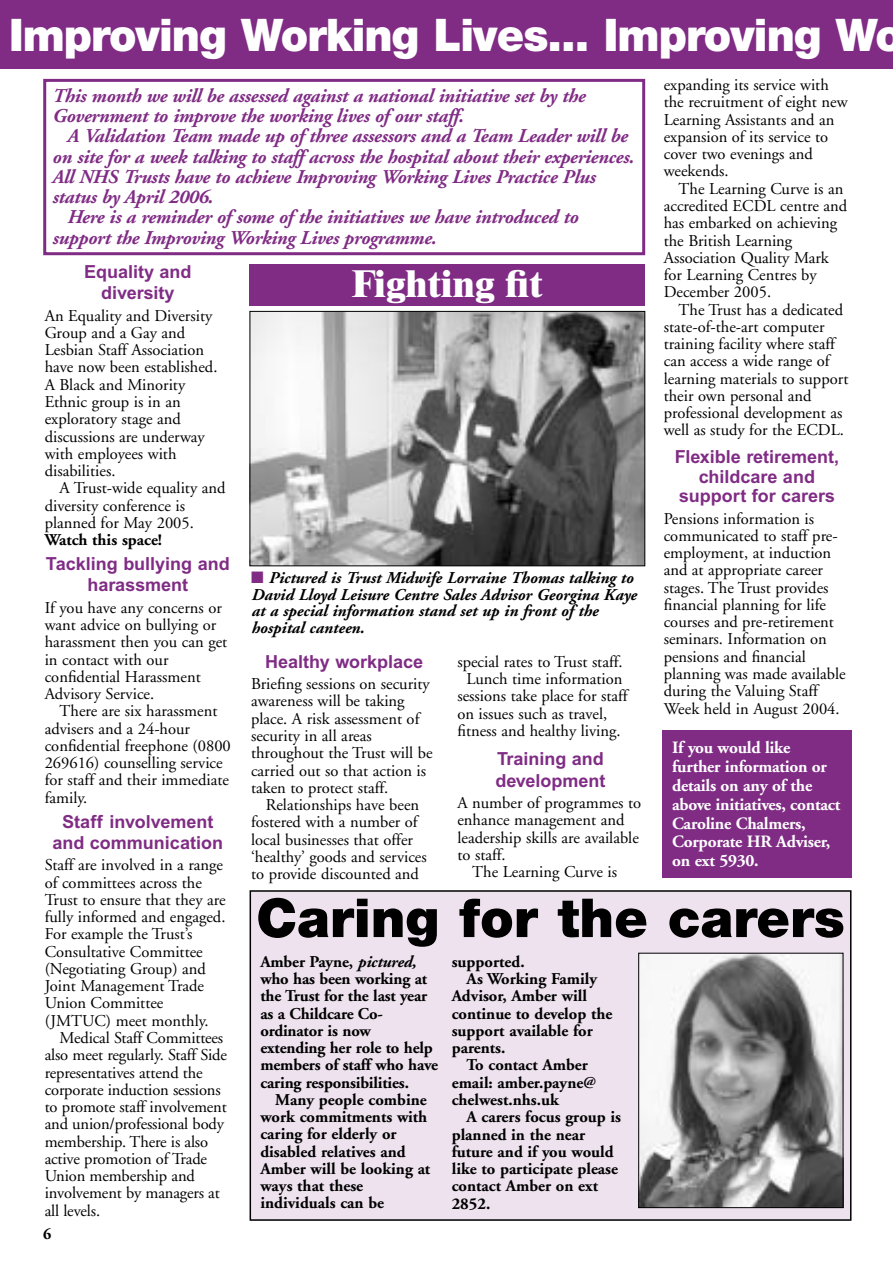
<style>
.page{position:relative;width:893px;height:1262px;background:#fff}
.page>*{position:absolute;margin:0;border:0;box-sizing:border-box;transform-origin:0 0}
.t1{font:900 53.7px "Helvetica Neue";color:#000}
.t2{font:900 45px "Helvetica Neue";letter-spacing:-.02em;color:#fff}
.t3{font:800 37.5px "Times";color:#fff}
.t4{font:italic 700 19.5px/20.2px "Adobe Garamond";letter-spacing:-.015em;color:#802c85}
.t5{font:700 18px/21px "Arial";color:#802c85;text-align:center}
.t6{font:700 17.25px/18.8px "Adobe Garamond";letter-spacing:-.015em;color:#fff}
.t7{font:16.5px/17.2px "Adobe Garamond";color:#000}
.t8{font:700 16.5px/17.2px "Adobe Garamond";color:#000}
.t9{font:italic 700 16.5px/16.5px "Adobe Garamond";color:#000}
.t10{font:700 15.75px "Adobe Garamond";color:#000}
.s1{color:#802c85}
.s2{font-style:italic}
</style>
<div class="page">
<div style="left:662px;top:730px;width:189px;height:148px;background:#802c85"></div>
<div style="left:250px;top:891px;width:600px;height:329px;background:#ede2ed"></div>
<div style="left:43px;top:79px;width:602px;height:176px;border:3px solid #802c85"></div>
<div style="left:0;top:0;width:892px;height:68px;background:#802c85"></div>
<img style="left:251px;top:313px;width:392px;height:251px">
<div style="left:249px;top:311px;width:396px;height:255px;border:1px solid #000"></div>
<div style="left:249px;top:264px;width:396px;height:42px;background:#802c85"></div>
<img style="left:640px;top:954px;width:201px;height:252px">
<div style="left:638px;top:952px;width:205px;height:256px;border:1px solid #000"></div>
<h2 class="t2" style="left:9px;top:19px;width:895px">Improving Working Lives... Improving Wo</h2>
<p class="t7" style="left:663px;top:78px;width:185px">expanding its service with the recruitment of eight new<br>Learning Assistants and an expansion of its service to cover two evenings and weekends.</p>
<p class="t7" style="left:663px;top:181px;width:185px;text-indent:15px">The Learning Curve is an accredited ECDL centre and has embarked on achieving the British Learning<br>Association Quality Mark for Learning Centres by<br>December 2005.</p>
<p class="t7" style="left:663px;top:302px;width:186px;text-indent:15px">The Trust has a dedicated state-of-the-art computer training facility where staff can access a wide range of learning materials to support their own personal and professional development as well as study for the ECDL.</p>
<p class="t5" style="left:674px;top:449px;width:166px;line-height:19.5px">Flexible retirement, childcare and support for carers</p>
<p class="t7" style="left:663px;top:511px;width:183px">Pensions information is communicated to staff pre&shy;employment, at induction and at appropriate career stages. The Trust provides financial planning for life courses and pre-retirement seminars. Information on pensions and financial planning was made available during the Valuing Staff<br>Week held in August 2004.</p>
<p class="t6" style="left:672px;top:740px;width:169px">If you would like further information or details on any of the above initiatives, contact<br>Caroline Chalmers,<br>Corporate HR Adviser, on ext 5930.</p>
<p class="t4" style="left:52px;top:87px;width:534px">This month we will be assessed against a national initiative set by the<br>Government to improve the working lives of our staff.</p>
<p class="t4" style="left:67px;top:128px;width:562px">A Validation Team made up of three assessors and a Team Leader will be</p>
<p class="t4" style="left:52px;top:148px;width:583px">on site for a week talking to staff across the hospital about their experiences.</p>
<p class="t4" style="left:52px;top:168px;width:544px">All NHS Trusts have to achieve Improving Working Lives Practice Plus</p>
<p class="t4" style="left:52px;top:189px;width:162px">status by April 2006.</p>
<p class="t4" style="left:67px;top:209px;width:512px">Here is a reminder of some of the initiatives we have introduced to</p>
<p class="t4" style="left:52px;top:229px;width:385px">support the Improving Working Lives programme.</p>
<p class="t5" style="left:84px;top:263px;width:109px">Equality and diversity</p>
<p class="t7" style="left:45px;top:308px;width:174px">An Equality and Diversity<br>Group and a Gay and<br>Lesbian Staff Association have now been established.<br>A Black and Minority<br>Ethnic group is in an exploratory stage and discussions are underway with employees with disabilities.</p>
<p class="t7" style="left:45px;top:481px;width:182px;text-indent:15px">A Trust-wide equality and diversity conference is planned for May 2005.</p>
<p class="t8" style="left:45px;top:532px;width:119px">Watch this space!</p>
<p class="t5" style="left:46px;top:555px;width:185px">Tackling bullying and harassment</p>
<p class="t7" style="left:45px;top:600px;width:184px">If you have any concerns or want advice on bullying or harassment then you can get in contact with our confidential Harassment<br>Advisory Service.</p>
<p class="t7" style="left:45px;top:704px;width:188px;text-indent:15px">There are six harassment advisers and a 24-hour confidential freephone (0800<br>269616) counselling service for staff and their immediate family.</p>
<p class="t5" style="left:52px;top:813px;width:172px">Staff involvement and communication</p>
<p class="t7" style="left:45px;top:858px;width:182px">Staff are involved in a range of committees across the<br>Trust to ensure that they are fully informed and engaged.<br>For example the Trust’s<br>Consultative Committee (Negotiating Group) and<br>Joint Management Trade<br>Union Committee (JMTUC) meet monthly.</p>
<p class="t7" style="left:45px;top:1030px;width:184px;text-indent:15px">Medical Staff Committees also meet regularly. Staff Side representatives attend the corporate induction sessions to promote staff involvement and union/professional body membership. There is also active promotion of Trade<br>Union membership and involvement by managers at all levels.</p>
<h3 class="t3" style="left:352px;top:270px;width:192px">Fighting fit</h3>
<p class="t9" style="left:251px;top:571px;width:387px"><span class="s1">■</span> Pictured is Trust Midwife Lorraine Thomas talking to David Lloyd Leisure Centre Sales Advisor Georgina Kaye at a special information stand set up in front of the hospital canteen.</p>
<p class="t5" style="left:265px;top:653px;width:160px">Healthy workplace</p>
<p class="t7" style="left:251px;top:677px;width:183px">Briefing sessions on security awareness will be taking place. A risk assessment of security in all areas throughout the Trust will be carried out so that action is taken to protect staff.</p>
<p class="t7" style="left:251px;top:797px;width:177px;text-indent:15px">Relationships have been fostered with a number of local businesses that offer ‘healthy’ goods and services to provide discounted and</p>
<p class="t7" style="left:457px;top:654px;width:167px">special rates to Trust staff.</p>
<p class="t7" style="left:466px;top:672px;width:157px">Lunch time information</p>
<p class="t7" style="left:457px;top:689px;width:172px">sessions take place for staff</p>
<p class="t7" style="left:457px;top:706px;width:151px">on issues such as travel,</p>
<p class="t7" style="left:457px;top:723px;width:165px">fitness and healthy living.</p>
<p class="t5" style="left:495px;top:750px;width:112px;text-align:left">Training and development</p>
<p class="t7" style="left:457px;top:795px;width:185px">A number of programmes to enhance management and leadership skills are available to staff.</p>
<p class="t7" style="left:472px;top:864px;width:146px">The Learning Curve is</p>
<h1 class="t1" style="left:256px;top:898px;width:590px">Caring for the carers</h1>
<p class="t8" style="left:260px;top:954px;width:179px">Amber Payne, <span class="s2">pictured, </span>who has been working at the Trust for the last year as a Childcare Co&shy;ordinator is now extending her role to help members of staff who have caring responsibilities.</p>
<p class="t8" style="left:260px;top:1092px;width:171px;text-indent:15px">Many people combine work commitments with caring for elderly or disabled relatives and<br>Amber will be looking at ways that these individuals can be</p>
<p class="t8" style="left:451px;top:954px;width:74px">supported.</p>
<p class="t8" style="left:466px;top:971px;width:132px">As Working Family</p>
<p class="t8" style="left:451px;top:989px;width:137px">Advisor, Amber will</p>
<p class="t8" style="left:451px;top:1006px;width:162px">continue to develop the</p>
<p class="t8" style="left:451px;top:1023px;width:143px">support available for</p>
<p class="t8" style="left:451px;top:1040px;width:55px">parents.</p>
<p class="t8" style="left:466px;top:1058px;width:123px">To contact Amber</p>
<p class="t8" style="left:451px;top:1075px;width:146px">email: amber.payne@</p>
<p class="t8" style="left:451px;top:1092px;width:109px">chelwest.nhs.uk</p>
<p class="t8" style="left:466px;top:1109px;width:156px">A carers focus group is</p>
<p class="t8" style="left:451px;top:1127px;width:135px">planned in the near</p>
<p class="t8" style="left:451px;top:1144px;width:163px">future and if you would</p>
<p class="t8" style="left:451px;top:1161px;width:168px">like to participate please</p>
<p class="t8" style="left:451px;top:1178px;width:148px">contact Amber on ext</p>
<p class="t8" style="left:451px;top:1196px;width:40px">2852.</p>
<p class="t10" style="left:43px;top:1227px;width:10px">6</p>
</div>
